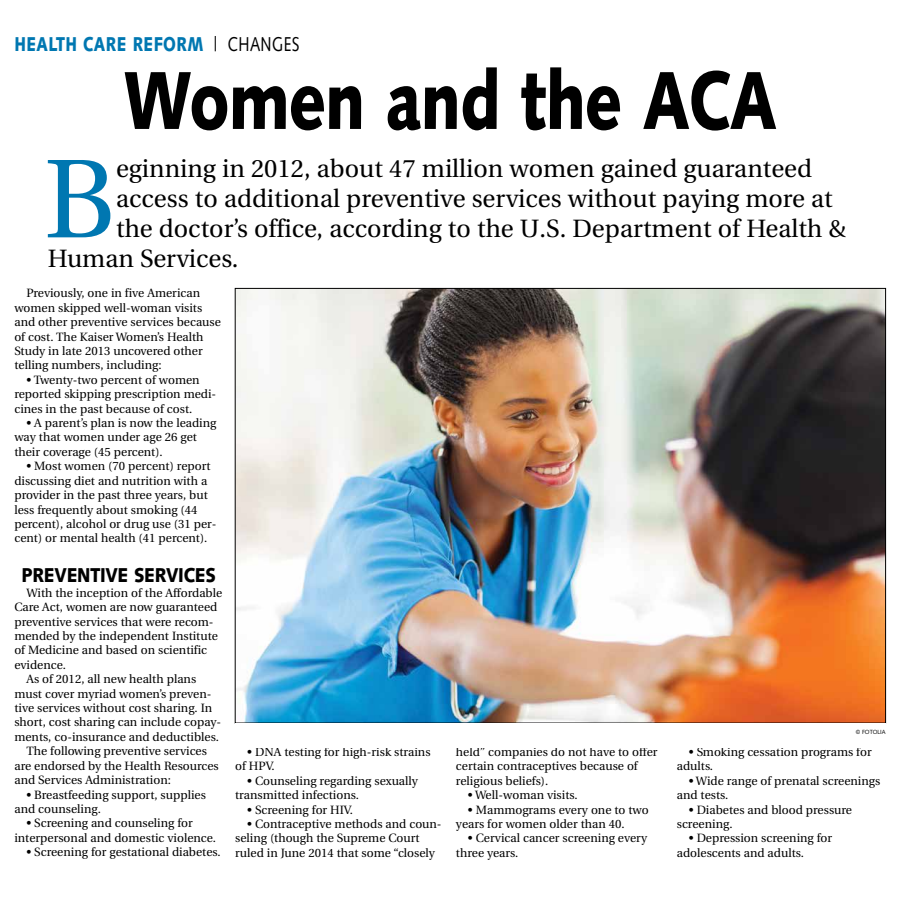
<style>
.page{position:relative;width:900px;height:908px;background:#fff}
.page>*{position:absolute;margin:0;border:0;box-sizing:border-box;transform-origin:0 0}
.t1{font:111.7px "Utopia";color:#0077b1}
.t2{font:900 82px "Syntax";letter-spacing:-.015em;color:#000;scale:.77 1}
.t3{font:25px "Utopia";color:#000}
.t4{font:900 20px "Syntax";letter-spacing:.025em;color:#0077b1;scale:.77 1}
.t5{font:900 20px "Syntax";letter-spacing:-.015em;color:#000;scale:.86 1}
.t6{font:12px/14.4px "Utopia";color:#000}
.t7{font:6px "Syntax";letter-spacing:-.01em;color:#000;scale:.95 1}
.s1{font-weight:400;color:#000}
</style>
<div class="page">
<img style="left:237px;top:290px;width:647px;height:431px">
<h3 class="t4" style="left:14px;top:32px;width:372px">HEALTH CARE REFORM <span class="s1">| CHANGES</span></h3>
<h2 class="t2" style="left:123px;top:52px;width:850px">Women and the ACA</h2>
<h1 class="t1" style="left:44px;top:138px;width:74px">B</h1>
<h3 class="t3" style="left:116px;top:155px;width:698px">eginning in 2012, about 47 million women gained guaranteed</h3>
<h3 class="t3" style="left:116px;top:185px;width:718px">access to additional preventive services without paying more at</h3>
<h3 class="t3" style="left:116px;top:215px;width:731px">the doctor’s office, according to the U.S. Department of Health &amp;</h3>
<h3 class="t3" style="left:48px;top:245px;width:192px">Human Services.</h3>
<p class="t6" style="left:14px;top:286px;width:208px;text-indent:12px">Previously, one in five American women skipped well-woman visits and other preventive services because of cost. The Kaiser Women’s Health Study in late 2013 uncovered other telling numbers, including:</p>
<p class="t6" style="left:14px;top:372px;width:203px;text-indent:12px">• Twenty-two percent of women reported skipping prescription medi&shy;cines in the past because of cost.</p>
<p class="t6" style="left:14px;top:416px;width:204px;text-indent:12px">• A parent’s plan is now the leading way that women under age 26 get their coverage (45 percent).</p>
<p class="t6" style="left:14px;top:459px;width:204px;text-indent:12px">• Most women (70 percent) report discussing diet and nutrition with a provider in the past three years, but less frequently about smoking (44 percent), alcohol or drug use (31 per&shy;cent) or mental health (41 percent).</p>
<h3 class="t5" style="left:22px;top:563px;width:228px">PREVENTIVE SERVICES</h3>
<p class="t6" style="left:26px;top:585px;width:197px">With the inception of the Affordable</p>
<p class="t6" style="left:14px;top:600px;width:205px">Care Act, women are now guaranteed</p>
<p class="t6" style="left:14px;top:614px;width:201px">preventive services that were recom-</p>
<p class="t6" style="left:14px;top:628px;width:205px">mended by the independent Institute</p>
<p class="t6" style="left:14px;top:643px;width:194px">of Medicine and based on scientific</p>
<p class="t6" style="left:14px;top:657px;width:53px">evidence.</p>
<p class="t6" style="left:26px;top:672px;width:171px">As of 2012, all new health plans</p>
<p class="t6" style="left:14px;top:686px;width:199px">must cover myriad women’s preven-</p>
<p class="t6" style="left:14px;top:700px;width:199px">tive services without cost sharing. In</p>
<p class="t6" style="left:14px;top:715px;width:208px">short, cost sharing can include copay-</p>
<p class="t6" style="left:14px;top:729px;width:206px">ments, co-insurance and deductibles.</p>
<p class="t6" style="left:26px;top:744px;width:182px">The following preventive services</p>
<p class="t6" style="left:14px;top:758px;width:206px">are endorsed by the Health Resources</p>
<p class="t6" style="left:14px;top:772px;width:158px">and Services Administration:</p>
<p class="t6" style="left:14px;top:787px;width:193px;text-indent:12px">• Breastfeeding support, supplies and counseling.</p>
<p class="t6" style="left:14px;top:816px;width:203px;text-indent:12px">• Screening and counseling for interpersonal and domestic violence.</p>
<p class="t6" style="left:26px;top:844px;width:196px">• Screening for gestational diabetes.</p>
<p class="t6" style="left:235px;top:744px;width:197px;text-indent:12px">• DNA testing for high-risk strains of HPV.</p>
<p class="t6" style="left:235px;top:773px;width:184px;text-indent:12px">• Counseling regarding sexually transmitted infections.</p>
<p class="t6" style="left:247px;top:802px;width:107px">• Screening for HIV.</p>
<p class="t6" style="left:235px;top:816px;width:208px;text-indent:12px">• Contraceptive methods and coun&shy;seling (though the Supreme Court ruled in June 2014 that some “closely</p>
<p class="t6" style="left:456px;top:744px;width:203px">held” companies do not have to offer certain contraceptives because of religious beliefs).</p>
<p class="t6" style="left:468px;top:787px;width:111px">• Well-woman visits.</p>
<p class="t6" style="left:456px;top:802px;width:194px;text-indent:12px">• Mammograms every one to two years for women older than 40.</p>
<p class="t6" style="left:456px;top:831px;width:193px;text-indent:12px">• Cervical cancer screening every three years.</p>
<p class="t7" style="left:856px;top:728px;width:33px">© FOTOLIA</p>
<p class="t6" style="left:677px;top:744px;width:196px;text-indent:12px">• Smoking cessation programs for adults.</p>
<p class="t6" style="left:677px;top:773px;width:205px;text-indent:12px">• Wide range of prenatal screenings and tests.</p>
<p class="t6" style="left:677px;top:802px;width:177px;text-indent:12px">• Diabetes and blood pressure screening.</p>
<p class="t6" style="left:677px;top:831px;width:157px;text-indent:12px">• Depression screening for adolescents and adults.</p>
</div>
